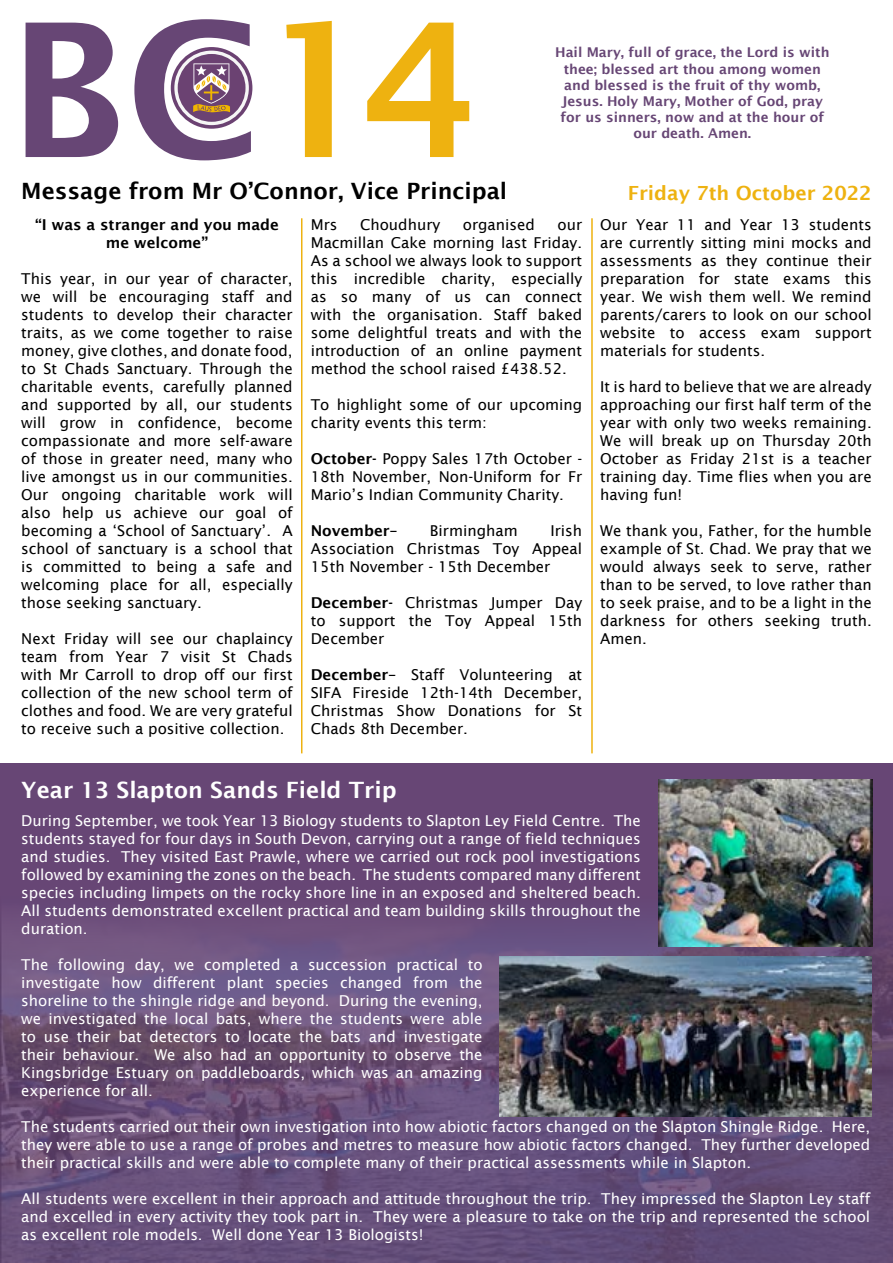
<style>
.page{position:relative;width:893px;height:1263px;background:#fff}
.page>*{position:absolute;margin:0;border:0;box-sizing:border-box;transform-origin:0 0}
.t1{font:600 186px "Lucida Sans";color:#674675}
.t2{font:600 22.5px "Lucida Sans";color:#000}
.t3{font:600 22.5px "Lucida Sans";color:#fff}
.t4{font:600 19.5px "Lucida Sans";color:#eeb210}
.t5{font:15px/18px "Lucida Sans";color:#000;text-align:justify}
.t6{font:15px/18px "Lucida Sans";color:#fff;text-align:justify}
.t7{font:600 15px/18px "Lucida Sans";color:#000;text-align:center}
.t8{font:600 13.5px/16.2px "Lucida Sans";color:#674675;text-align:center}
.s1{color:#eeb210}
.s2{font-weight:600}
</style>
<div class="page">
<div style="left:0;top:764px;width:893px;height:499px;background:#674675"></div>
<img style="left:0;top:854px;width:893px;height:409px">
<svg style="left:171px;top:47px;width:81px;height:82px"></svg>
<svg style="left:174px;top:51px;width:75px;height:74px"></svg>
<div style="left:178px;top:54px;width:67px;height:68px;background:#6b4272;border-radius:50%"></div>
<svg style="left:193px;top:63px;width:37px;height:49px"></svg>
<hr style="left:301px;top:218px;width:1px;height:535px;background:#eeb210">
<hr style="left:591px;top:218px;width:2px;height:535px;background:#eeb210">
<img style="left:500px;top:956px;width:372px;height:160px">
<img style="left:659px;top:779px;width:214px;height:167px">
<h1 class="t1" style="left:9px;top:-16px;width:472px">BC<span class="s1">14</span></h1>
<h2 class="t2" style="left:21px;top:179px;width:487px">Message from Mr O’Connor, Vice Principal</h2>
<h3 class="t4" style="left:628px;top:182px;width:245px">Friday 7th October 2022</h3>
<p class="t8" style="left:555px;top:44px;width:276px">Hail Mary, full of grace, the Lord is with thee; blessed art thou among women and blessed is the fruit of thy womb, Jesus. Holy Mary, Mother of God, pray for us sinners, now and at the hour of our death. Amen.</p>
<p class="t7" style="left:35px;top:215px;width:246px">“I was a stranger and you made me welcome”</p>
<p class="t5" style="left:21px;top:269px;width:273px">This year, in our year of character, we will be encouraging staff and students to develop their character traits, as we come together to raise money, give clothes, and donate food, to St Chads Sanctuary. Through the charitable events, carefully planned and supported by all, our students will grow in confidence, become compassionate and more self-aware of those in greater need, many who live amongst us in our communities.<br>Our ongoing charitable work will also help us achieve our goal of becoming a ‘School of Sanctuary’. A school of sanctuary is a school that is committed to being a safe and welcoming place for all, especially those seeking sanctuary.</p>
<p class="t5" style="left:21px;top:629px;width:273px">Next Friday will see our chaplaincy team from Year 7 visit St Chads with Mr Carroll to drop off our first collection of the new school term of clothes and food. We are very grateful to receive such a positive collection.</p>
<p class="t5" style="left:311px;top:215px;width:28px">Mrs</p>
<p class="t5" style="left:360px;top:215px;width:82px">Choudhury</p>
<p class="t5" style="left:463px;top:215px;width:74px">organised</p>
<p class="t5" style="left:311px;top:215px;width:273px;text-indent:247px">our Macmillan Cake morning last Friday.<br>As a school we always look to support this incredible charity, especially as so many of us can connect with the organisation. Staff baked some delightful treats and with the introduction of an online payment method the school raised £438.52.</p>
<p class="t5" style="left:311px;top:395px;width:273px">To highlight some of our upcoming charity events this term:</p>
<p class="t5" style="left:311px;top:449px;width:273px"><span class="s2">October-</span> Poppy Sales 17th October - 18th November, Non-Uniform for Fr Mario’s Indian Community Charity.</p>
<p class="t7" style="left:311px;top:521px;width:88px">November–</p>
<p class="t5" style="left:430px;top:521px;width:89px">Birmingham</p>
<p class="t5" style="left:311px;top:521px;width:273px;text-indent:240px">Irish Association Christmas Toy Appeal 15th November - 15th December</p>
<p class="t5" style="left:311px;top:593px;width:273px"><span class="s2">December-</span> Christmas Jumper Day to support the Toy Appeal 15th December</p>
<p class="t5" style="left:311px;top:665px;width:273px"><span class="s2">December–</span> Staff Volunteering at SIFA Fireside 12th-14th December, Christmas Show Donations for St Chads 8th December.</p>
<h2 class="t3" style="left:21px;top:777px;width:377px">Year 13 Slapton Sands Field Trip</h2>
<p class="t5" style="left:600px;top:215px;width:273px">Our Year 11 and Year 13 students are currently sitting mini mocks and assessments as they continue their preparation for state exams this year. We wish them well. We remind parents/carers to look on our school website to access exam support materials for students.</p>
<p class="t5" style="left:600px;top:377px;width:273px">It is hard to believe that we are already approaching our first half term of the year with only two weeks remaining.<br>We will break up on Thursday 20th October as Friday 21st is a teacher training day. Time flies when you are having fun!</p>
<p class="t5" style="left:600px;top:521px;width:273px">We thank you, Father, for the humble example of St. Chad. We pray that we would always seek to serve, rather than to be served, to love rather than to seek praise, and to be a light in the darkness for others seeking truth.<br>Amen.</p>
<p class="t6" style="left:21px;top:812px;width:621px">During September, we took Year 13 Biology students to Slapton Ley Field Centre. The students stayed for four days in South Devon, carrying out a range of field techniques and studies. They visited East Prawle, where we carried out rock pool investigations followed by examining the zones on the beach. The students compared many different species including limpets on the rocky shore line in an exposed and sheltered beach.<br>All students demonstrated excellent practical and team building skills throughout the duration.</p>
<p class="t6" style="left:21px;top:956px;width:463px">The following day, we completed a succession practical to investigate how different plant species changed from the shoreline to the shingle ridge and beyond. During the evening, we investigated the local bats, where the students were able to use their bat detectors to locate the bats and investigate their behaviour. We also had an opportunity to observe the Kingsbridge Estuary on paddleboards, which was an amazing experience for all.</p>
<p class="t6" style="left:21px;top:1118px;width:850px">The students carried out their own investigation into how abiotic factors changed on the Slapton Shingle Ridge. Here, they were able to use a range of probes and metres to measure how abiotic factors changed. They further developed their practical skills and were able to complete many of their practical assessments while in Slapton.</p>
<p class="t6" style="left:21px;top:1190px;width:850px">All students were excellent in their approach and attitude throughout the trip. They impressed the Slapton Ley staff and excelled in every activity they took part in. They were a pleasure to take on the trip and represented the school as excellent role models. Well done Year 13 Biologists!</p>
</div>
